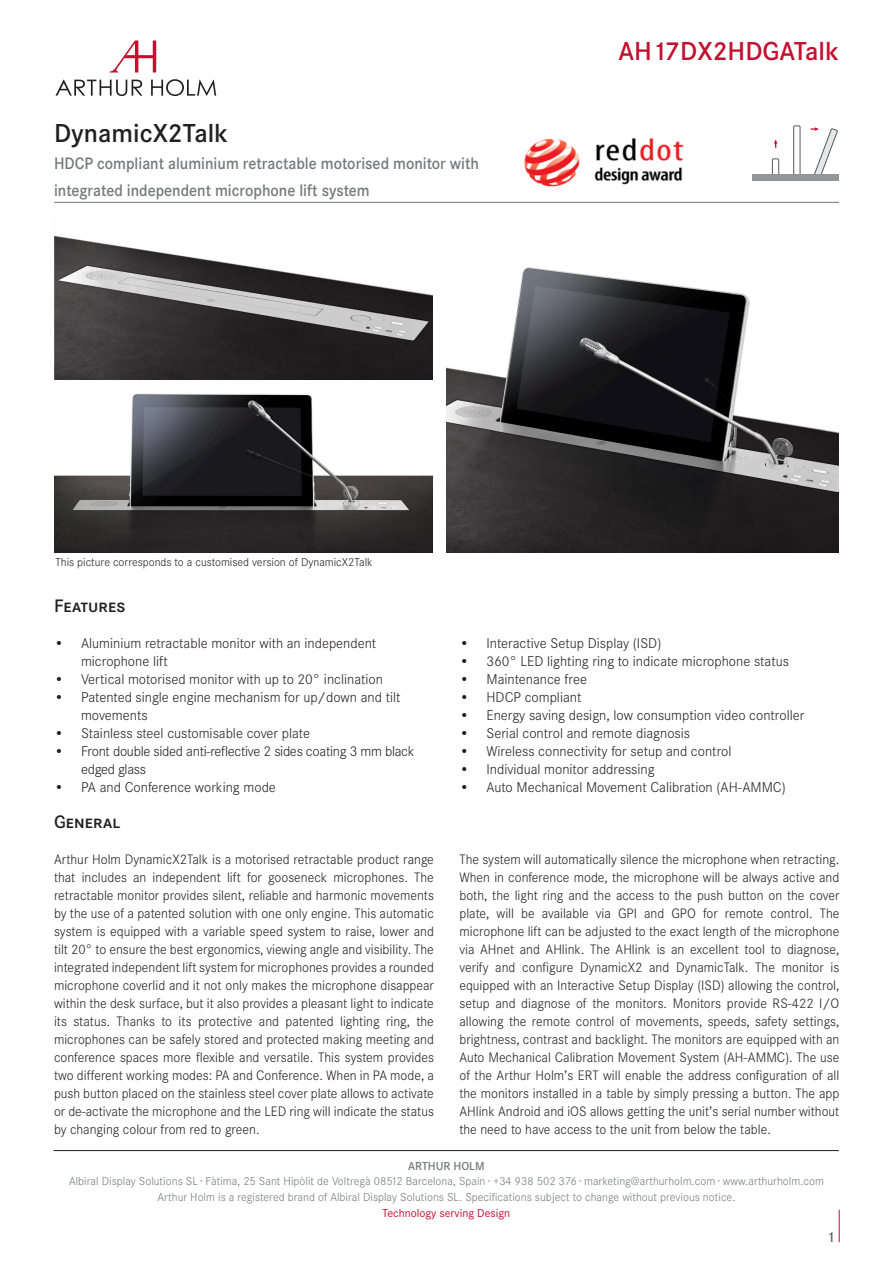
<style>
.page{position:relative;width:893px;height:1263px;background:#fff}
.page>*{position:absolute;margin:0;border:0;box-sizing:border-box;transform-origin:0 0}
.t1{font:600 27px "Corporate S";color:#c3102f}
.t2{font:600 27px "Corporate S";color:#231f20}
.t3{font:600 18.75px "Corporate SSC";color:#231f20}
.t4{font:600 17.25px "Corporate S";color:#76787b;scale:.93 1}
.t5{font:600 15px "Corporate S";color:#636366}
.t6{font:300 14.7px/18px "Corporate S";color:#231f20}
.t7{font:300 14.7px/18px "Corporate S";letter-spacing:-.02em;color:#231f20}
.t8{font:300 14.25px/18px "Corporate S";color:#231f20;text-align:justify}
.t9{font:300 12px "Corporate S";letter-spacing:.005em;color:#76787b}
.t10{font:300 12px "Corporate S";color:#231f20}
.t11{font:12px "Corporate S";color:#c3102f}
.t12{font:600 12px "Corporate S";color:#76787b}
</style>
<div class="page">
<hr style="left:839px;top:1210px;width:1px;height:32px;background:#c3102f">
<hr style="left:54px;top:1150px;width:785px;height:1px;background:#231f20">
<hr style="left:54px;top:202px;width:785px;height:1px;background:#76787b">
<div style="left:772px;top:159px;width:7px;height:19px;border:1px solid #57585a"></div>
<div style="left:793px;top:126px;width:7px;height:52px;border:1px solid #57585a"></div>
<div style="left:752px;top:175px;width:87px;height:6px;background:#939598"></div>
<svg style="left:774px;top:140px;width:4px;height:8px"></svg>
<svg style="left:811px;top:127px;width:27px;height:48px"></svg>
<svg style="left:55px;top:80px;width:87px;height:16px"></svg>
<svg style="left:151px;top:79px;width:65px;height:17px"></svg>
<svg style="left:110px;top:41px;width:46px;height:31px"></svg>
<img style="left:54px;top:393px;width:378px;height:160px">
<img style="left:446px;top:267px;width:393px;height:286px">
<img style="left:54px;top:235px;width:378px;height:144px">
<img style="left:524px;top:138px;width:160px;height:49px">
<p class="t2" style="left:54px;top:117px;width:176px">DynamicX2Talk</p>
<p class="t4" style="left:54px;top:153px;width:459px">HDCP compliant aluminium retractable motorised monitor with</p>
<p class="t4" style="left:54px;top:180px;width:341px">integrated independent microphone lift system</p>
<p class="t1" style="left:618px;top:36px;width:222px">AH17DX2HDGATalk</p>
<p class="t10" style="left:56px;top:556px;width:319px">This picture corresponds to a customised version of DynamicX2Talk</p>
<p class="t3" style="left:54px;top:595px;width:73px">Features</p>
<p class="t6" style="left:81px;top:634px;width:297px;text-indent:-27px">• Aluminium retractable monitor with an independent microphone lift</p>
<p class="t6" style="left:54px;top:670px;width:331px">• Vertical motorised monitor with up to 20° inclination</p>
<p class="t6" style="left:81px;top:688px;width:321px;text-indent:-27px">• Patented single engine mechanism for up/down and tilt movements</p>
<p class="t6" style="left:54px;top:724px;width:257px">• Stainless steel customisable cover plate</p>
<p class="t7" style="left:81px;top:742px;width:335px;text-indent:-27px">• Front double sided anti-reflective 2 sides coating 3 mm black edged glass</p>
<p class="t6" style="left:54px;top:778px;width:223px">• PA and Conference working mode</p>
<p class="t6" style="left:459px;top:634px;width:203px">• Interactive Setup Display (ISD)</p>
<p class="t6" style="left:459px;top:652px;width:331px">• 360° LED lighting ring to indicate microphone status</p>
<p class="t6" style="left:459px;top:670px;width:129px">• Maintenance free</p>
<p class="t6" style="left:459px;top:688px;width:124px">• HDCP compliant</p>
<p class="t6" style="left:459px;top:706px;width:346px">• Energy saving design, low consumption video controller</p>
<p class="t6" style="left:459px;top:724px;width:232px">• Serial control and remote diagnosis</p>
<p class="t6" style="left:459px;top:742px;width:274px">• Wireless connectivity for setup and control</p>
<p class="t6" style="left:459px;top:760px;width:197px">• Individual monitor addressing</p>
<p class="t6" style="left:459px;top:778px;width:328px">• Auto Mechanical Movement Calibration (AH-AMMC)</p>
<p class="t3" style="left:54px;top:811px;width:68px">General</p>
<p class="t8" style="left:54px;top:851px;width:381px">Arthur Holm DynamicX2Talk is a motorised retractable product range that includes an independent lift for gooseneck microphones. The retractable monitor provides silent, reliable and harmonic movements by the use of a patented solution with one only engine. This automatic system is equipped with a variable speed system to raise, lower and tilt 20° to ensure the best ergonomics, viewing angle and visibility. The integrated independent lift system for microphones provides a rounded microphone coverlid and it not only makes the microphone disappear within the desk surface, but it also provides a pleasant light to indicate its status. Thanks to its protective and patented lighting ring, the microphones can be safely stored and protected making meeting and conference spaces more flexible and versatile. This system provides two different working modes: PA and Conference. When in PA mode, a push button placed on the stainless steel cover plate allows to activate or de-activate the microphone and the LED ring will indicate the status by changing colour from red to green.</p>
<p class="t8" style="left:459px;top:851px;width:381px">The system will automatically silence the microphone when retracting.<br>When in conference mode, the microphone will be always active and both, the light ring and the access to the push button on the cover plate, will be available via GPI and GPO for remote control. The microphone lift can be adjusted to the exact length of the microphone via AHnet and AHlink. The AHlink is an excellent tool to diagnose, verify and configure DynamicX2 and DynamicTalk. The monitor is equipped with an Interactive Setup Display (ISD) allowing the control, setup and diagnose of the monitors. Monitors provide RS-422 I/O allowing the remote control of movements, speeds, safety settings, brightness, contrast and backlight. The monitors are equipped with an Auto Mechanical Calibration Movement System (AH-AMMC). The use of the Arthur Holm’s ERT will enable the address configuration of all the monitors installed in a table by simply pressing a button. The app AHlink Android and iOS allows getting the unit’s serial number without the need to have access to the unit from below the table.</p>
<p class="t12" style="left:408px;top:1159px;width:78px">ARTHUR HOLM</p>
<p class="t9" style="left:69px;top:1175px;width:756px">Albiral Display Solutions SL · Fàtima, 25 Sant Hipòlit de Voltregà 08512 Barcelona, Spain · +34 938 502 376 · marketing@arthurholm.com · www.arthurholm.com</p>
<p class="t9" style="left:157px;top:1191px;width:579px">Arthur Holm is a registered brand of Albiral Display Solutions SL. Specifications subject to change without previous notice.</p>
<p class="t11" style="left:383px;top:1206px;width:129px">Technology serving Design</p>
<p class="t5" style="left:827px;top:1229px;width:10px">1</p>
</div>
